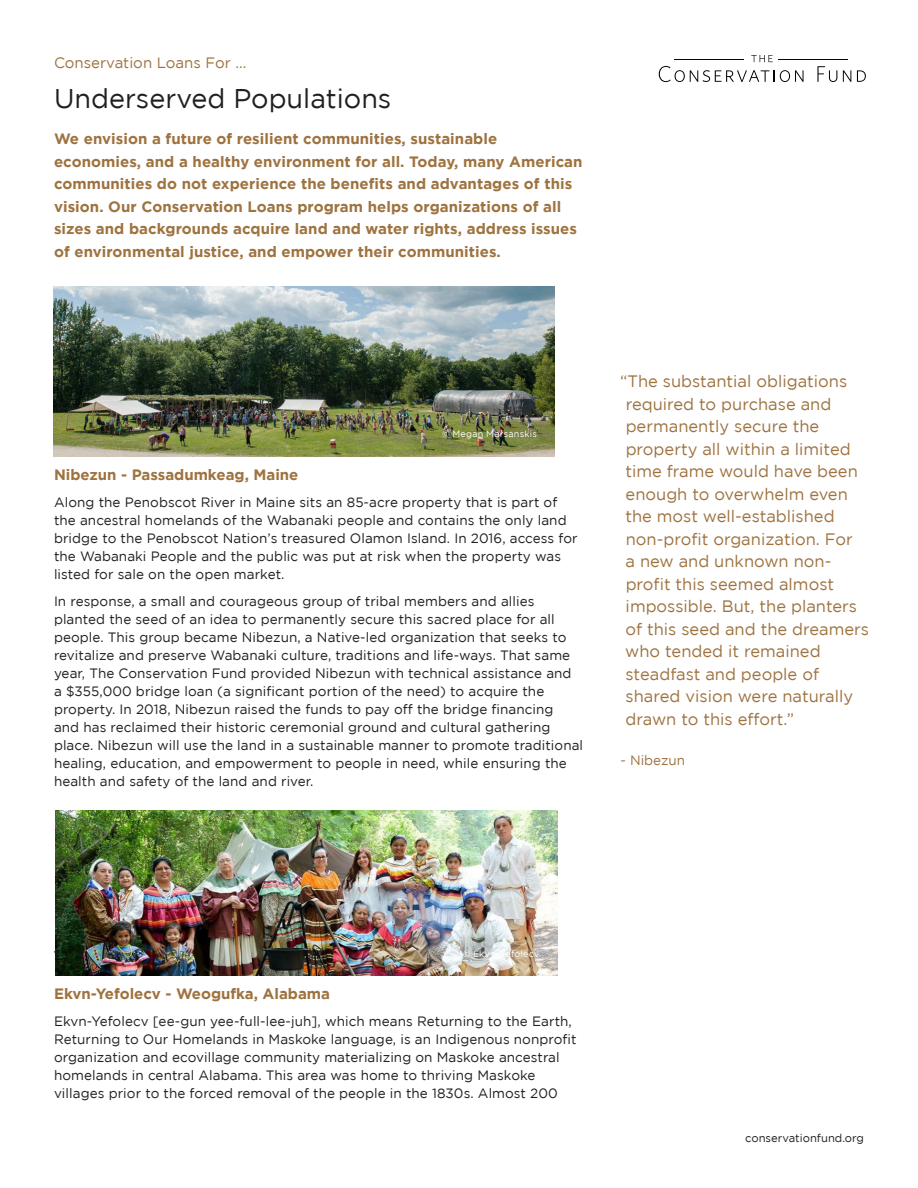
<style>
.page{position:relative;width:918px;height:1188px;background:#fff}
.page>*{position:absolute;margin:0;border:0;box-sizing:border-box;transform-origin:0 0}
.Partner_Name{font:27px "Gotham";color:#231f20}
.t1{font:16.5px/22.5px "Gotham";color:#9e7340}
.Section_Heads{font:700 15px/22.5px "Gotham";letter-spacing:.005em;color:#9e7340}
.Body_Copy{font:700 15px "Gotham";color:#9e7340}
.Project_Name{font:15px "Gotham";color:#9e7340}
.Body_Copy-2{font:13.5px/18px "Gotham";letter-spacing:.005em;color:#231f20}
.t2{font:13.5px "Gotham";color:#9e7340}
.Body_Copy-3{font:11.25px "Gotham";color:#231f20}
.t3{font:9px "Gotham";letter-spacing:.03em;color:#fff}
.s1{font-weight:700}
</style>
<div class="page">
<img style="left:54px;top:286px;width:501px;height:170px">
<img style="left:55px;top:811px;width:502px;height:164px">
<svg style="left:817px;top:66px;width:20px;height:16px"></svg>
<svg style="left:843px;top:70px;width:8px;height:12px"></svg>
<svg style="left:857px;top:70px;width:9px;height:12px"></svg>
<svg style="left:659px;top:55px;width:145px;height:27px"></svg>
<hr style="left:778px;top:59px;width:70px;height:1px;background:#050504">
<hr style="left:674px;top:59px;width:70px;height:1px;background:#050504">
<p class="Project_Name" style="left:54px;top:54px;width:194px">Conservation Loans For ...</p>
<p class="Partner_Name" style="left:54px;top:84px;width:339px">Underserved Populations</p>
<p class="Section_Heads" style="left:54px;top:127px;width:530px">We envision a future of resilient communities, sustainable economies, and a healthy environment for all. Today, many American communities do not experience the benefits and advantages of this vision. Our Conservation Loans program helps organizations of all sizes and backgrounds acquire land and water rights, address issues of environmental justice, and empower their communities.</p>
<h2 class="t3" style="left:442px;top:429px;width:96px">© Megan Marsanskis</h2>
<p class="Body_Copy" style="left:54px;top:466px;width:246px">Nibezun - Passadumkeag, Maine</p>
<p class="Body_Copy-2" style="left:54px;top:493px;width:525px">Along the Penobscot River in Maine sits an 85-acre property that is part of the ancestral homelands of the Wabanaki people and contains the only land bridge to the Penobscot Nation’s treasured Olamon Island. In 2016, access for the Wabanaki People and the public was put at risk when the property was listed for sale on the open market.</p>
<p class="Body_Copy-2" style="left:54px;top:592px;width:531px">In response, a small and courageous group of tribal members and allies planted the seed of an idea to permanently secure this sacred place for all people. This group became Nibezun, a Native-led organization that seeks to revitalize and preserve Wabanaki culture, traditions and life-ways. That same year, The Conservation Fund provided Nibezun with technical assistance and<br>a $355,000 bridge loan (a significant portion of the need) to acquire the property. In 2018, Nibezun raised the funds to pay off the bridge financing<br>and has reclaimed their historic ceremonial ground and cultural gathering place. Nibezun will use the land in a sustainable manner to promote traditional healing, education, and empowerment to people in need, while ensuring the health and safety of the land and river.</p>
<p class="t1" style="left:625px;top:370px;width:246px;text-indent:-5px">“The substantial obligations required to purchase and permanently secure the property all within a limited time frame would have been enough to overwhelm even the most well-established non-profit organization. For<br>a new and unknown non&shy;profit this seemed almost impossible. But, the planters of this seed and the dreamers who tended it remained steadfast and people of shared vision were naturally drawn to this effort.”</p>
<p class="t2" style="left:621px;top:753px;width:66px">- Nibezun</p>
<h2 class="t3" style="left:463px;top:949px;width:78px"><span class="s1">©</span> Ekvn-Yefolecv</h2>
<p class="Body_Copy" style="left:54px;top:985px;width:278px">Ekvn-Yefolecv - Weogufka, Alabama</p>
<p class="Body_Copy-2" style="left:54px;top:1012px;width:524px">Ekvn-Yefolecv [ee-gun yee-full-lee-juh], which means Returning to the Earth, Returning to Our Homelands in Maskoke language, is an Indigenous nonprofit organization and ecovillage community materializing on Maskoke ancestral homelands in central Alabama. This area was home to thriving Maskoke villages prior to the forced removal of the people in the 1830s. Almost 200</p>
<p class="Body_Copy-3" style="left:745px;top:1132px;width:120px">conservationfund.org</p>
</div>
